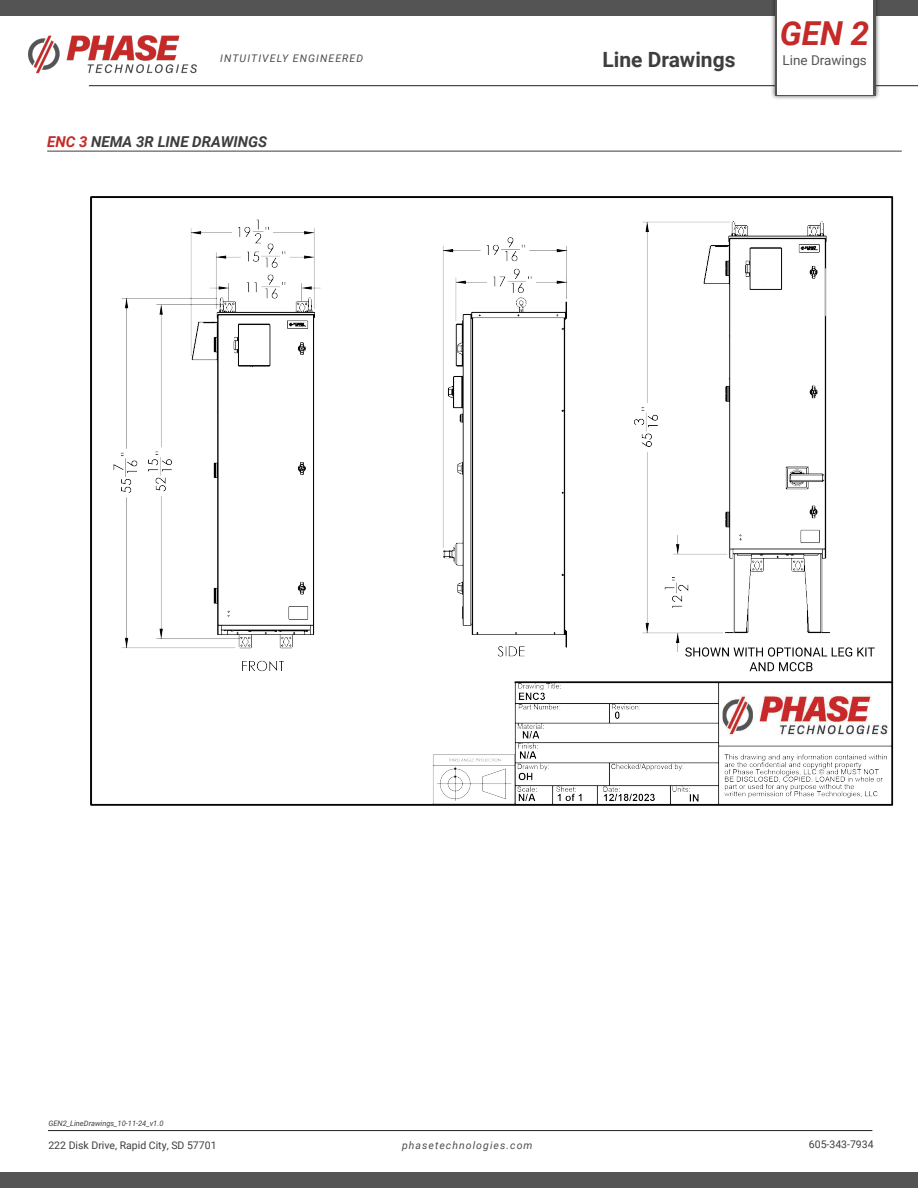
<style>
.page{position:relative;width:918px;height:1188px;background:#fff}
.page>*{position:absolute;margin:0;border:0;box-sizing:border-box;transform-origin:0 0}
.t1{font:italic 700 33px "Roboto";color:#c42a28}
.t2{font:700 21px "Roboto";color:#3e3e3f}
.Table_Of_Contents{font:italic 700 15px "Roboto";color:#3e3e3f}
.t3{font:13.5px "Roboto";color:#545654}
.t4{font:italic 10.5px "Roboto";letter-spacing:.1em;color:#4e4d4e}
.t5{font:10.5px "Roboto";color:#3e3e3f}
.t6{font:italic 7.5px "Roboto";color:#3e3e3f}
.s1{color:#c42a28}
</style>
<div class="page">
<hr style="left:89px;top:85px;width:829px;height:1px;background:#231f20">
<img style="left:29px;top:35px;width:168px;height:39px">
<div style="left:0;top:0;width:918px;height:16px;background:#535453"></div>
<div style="left:0;top:1172px;width:918px;height:16px;background:#535453"></div>
<div style="left:770px;top:0;width:110px;height:100px;background:#231f20;opacity:.75"></div>
<svg style="left:775px;top:0;width:101px;height:95px"></svg>
<div style="left:778px;top:0;width:95px;height:95px;background:#fff"></div>
<hr style="left:48px;top:1130px;width:824px;height:1px;background:#231f20">
<hr style="left:47px;top:151px;width:855px;height:1px;background:#3e3e3f">
<img style="left:90px;top:196px;width:804px;height:610px">
<p class="t4" style="left:220px;top:51px;width:144px">INTUITIVELY ENGINEERED</p>
<p class="Table_Of_Contents" style="left:47px;top:131px;width:221px"><span class="s1">ENC 3</span> NEMA 3R LINE DRAWINGS</p>
<h2 class="t2" style="left:602px;top:44px;width:135px">Line Drawings</h2>
<h1 class="t1" style="left:780px;top:11px;width:91px">GEN 2</h1>
<p class="t3" style="left:783px;top:51px;width:86px">Line Drawings</p>
<p class="t6" style="left:48px;top:1118px;width:117px">GEN2_LineDrawings_10-11-24_v1.0</p>
<p class="t5" style="left:48px;top:1138px;width:170px">222 Disk Drive, Rapid City, SD 57701</p>
<p class="t5" style="left:809px;top:1137px;width:66px">605-343-7934</p>
<p class="t4" style="left:402px;top:1138px;width:132px">phasetechnologies.com</p>
</div>
